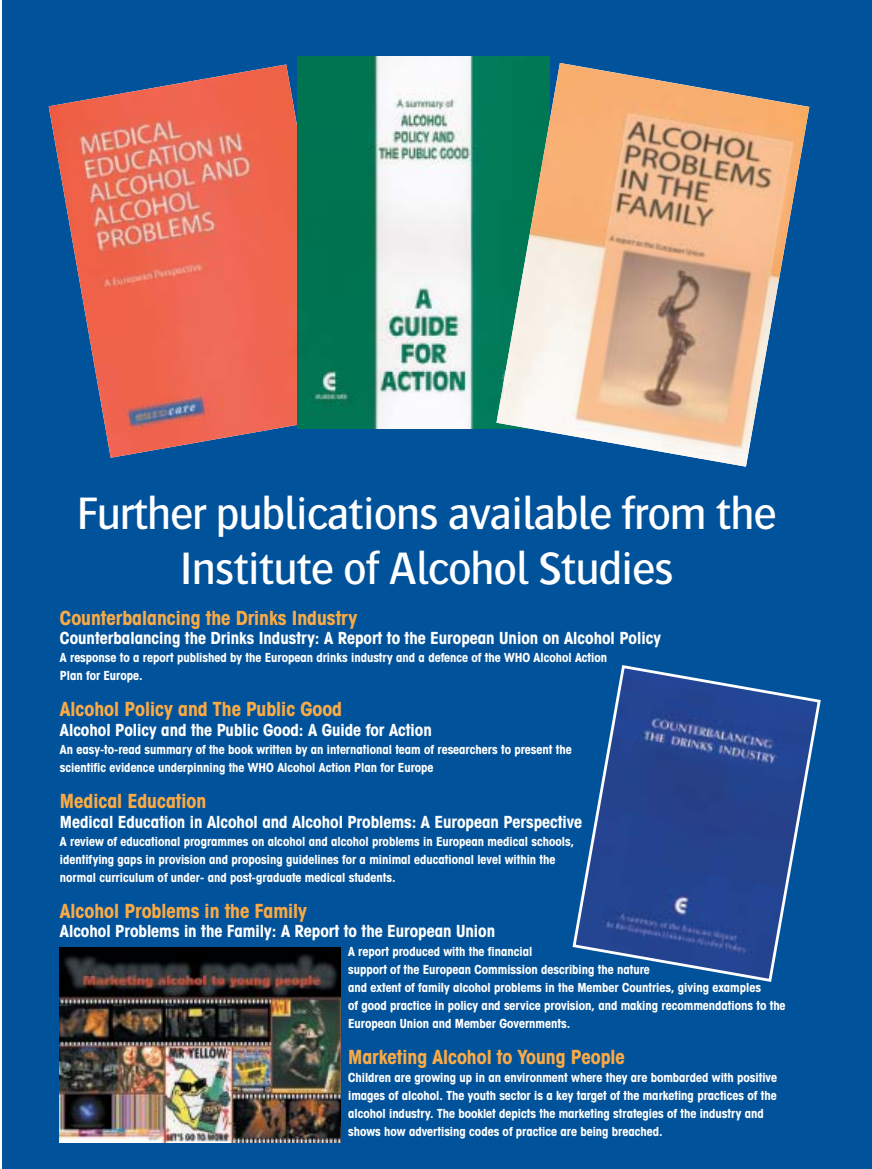
<style>
.page{position:relative;width:872px;height:1169px;background:#fff}
.page>*{position:absolute;margin:0;border:0;box-sizing:border-box;transform-origin:0 0}
.t1{font:500 47.25px/55.7px "Bosis";letter-spacing:-.025em;color:#fff;text-align:center}
.t2{font:700 condensed 19.5px "Avant Garde IT Cby BT";color:#faaa45}
.t3{font:700 condensed 16.65px "Avant Garde IT Cby BT";color:#fff}
.t4{font:700 condensed 12.45px/18px "Avant Garde IT Cby BT";color:#fff}
</style>
<div class="page">
<div style="left:2px;top:0;width:870px;height:1168px;background:#00529b"></div>
<img style="left:49px;top:64px;width:299px;height:394px">
<img style="left:297px;top:57px;width:253px;height:371px">
<img style="left:496px;top:63px;width:313px;height:403px">
<img style="left:60px;top:947px;width:280px;height:195px">
<svg style="left:572px;top:665px;width:249px;height:317px"></svg>
<h1 class="t1" style="left:76px;top:484px;width:701px">Further publications available from the<br>Institute of Alcohol Studies</h1>
<h2 class="t2" style="left:60px;top:610px;width:299px">Counterbalancing the Drinks Industry</h2>
<h3 class="t3" style="left:60px;top:632px;width:602px">Counterbalancing the Drinks Industry: A Report to the European Union on Alcohol Policy</h3>
<p class="t4" style="left:60px;top:650px;width:548px">A response to a report published by the European drinks industry and a defence of the WHO Alcohol Action<br>Plan for Europe.</p>
<h2 class="t2" style="left:60px;top:702px;width:284px">Alcohol Policy and The Public Good</h2>
<h3 class="t3" style="left:60px;top:724px;width:373px">Alcohol Policy and the Public Good: A Guide for Action</h3>
<p class="t4" style="left:60px;top:742px;width:513px">An easy-to-read summary of the book written by an international team of researchers to present the scientific evidence underpinning the WHO Alcohol Action Plan for Europe</p>
<h2 class="t2" style="left:60px;top:794px;width:148px">Medical Education</h2>
<h3 class="t3" style="left:60px;top:815px;width:524px">Medical Education in Alcohol and Alcohol Problems: A European Perspective</h3>
<p class="t4" style="left:60px;top:833px;width:516px">A review of educational programmes on alcohol and alcohol problems in European medical schools, identifying gaps in provision and proposing guidelines for a minimal educational level within the normal curriculum of under- and post-graduate medical students.</p>
<h2 class="t2" style="left:60px;top:904px;width:249px">Alcohol Problems in the Family</h2>
<h3 class="t3" style="left:60px;top:925px;width:436px">Alcohol Problems in the Family: A Report to the European Union</h3>
<p class="t4" style="left:348px;top:943px;width:439px">A report produced with the financial<br>support of the European Commission describing the nature<br>and extent of family alcohol problems in the Member Countries, giving examples<br>of good practice in policy and service provision, and making recommendations to the European Union and Member Governments.</p>
<h2 class="t2" style="left:348px;top:1050px;width:278px">Marketing Alcohol to Young People</h2>
<p class="t4" style="left:348px;top:1070px;width:430px">Children are growing up in an environment where they are bombarded with positive images of alcohol. The youth sector is a key target of the marketing practices of the alcohol industry. The booklet depicts the marketing strategies of the industry and shows how advertising codes of practice are being breached.</p>
</div>
